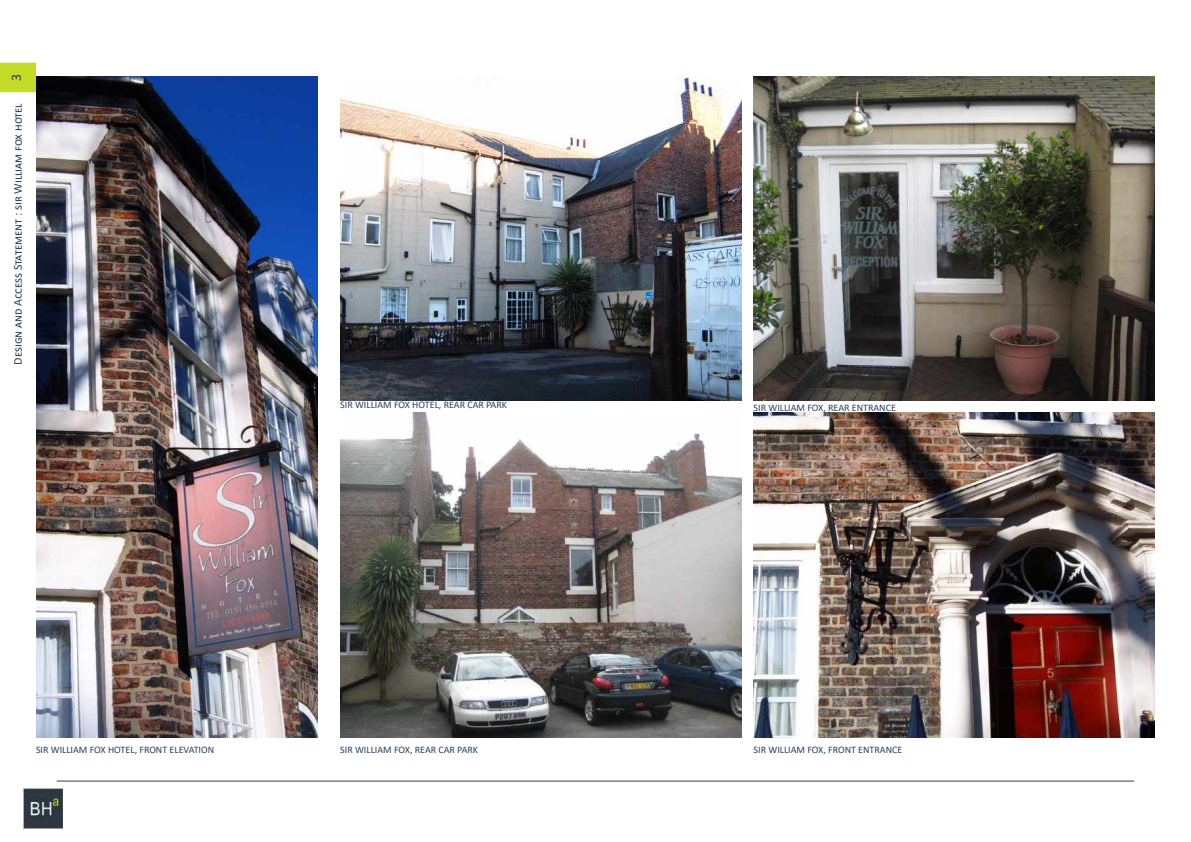
<style>
.page{position:relative;width:1191px;height:842px;background:#fff}
.page>*{position:absolute;margin:0;border:0;box-sizing:border-box;transform-origin:0 0}
.t1{font:14px "Calibri";color:#27415b}
.t2{font:12px "Calibri";color:#27415b}
.t3{font:10px "Calibri";color:#27415b}
</style>
<div class="page">
<hr style="left:57px;top:781px;width:1077px;height:1px;background:#27415b">
<div style="left:0;top:63px;width:36px;height:29px;background:#c3db25"></div>
<img style="left:23px;top:788px;width:39px;height:42px">
<img style="left:36px;top:76px;width:281px;height:661px">
<img style="left:340px;top:76px;width:401px;height:325px">
<img style="left:753px;top:76px;width:402px;height:325px">
<img style="left:340px;top:413px;width:401px;height:324px">
<img style="left:753px;top:413px;width:402px;height:324px">
<h1 class="t1" style="left:6px;top:81px;width:9px;rotate:-90deg">3</h1>
<p class="t2" style="left:9px;top:365px;width:263px;rotate:-90deg">Design and Access Statement : sir William fox hotel</p>
<p class="t3" style="left:340px;top:398px;width:168px">SIR WILLIAM FOX HOTEL, REAR CAR PARK</p>
<p class="t3" style="left:753px;top:400px;width:144px">SIR WILLIAM FOX, REAR ENTRANCE</p>
<p class="t3" style="left:36px;top:743px;width:180px">SIR WILLIAM FOX HOTEL, FRONT ELEVATION</p>
<p class="t3" style="left:340px;top:743px;width:139px">SIR WILLIAM FOX, REAR CAR PARK</p>
<p class="t3" style="left:753px;top:743px;width:150px">SIR WILLIAM FOX, FRONT ENTRANCE</p>
</div>
